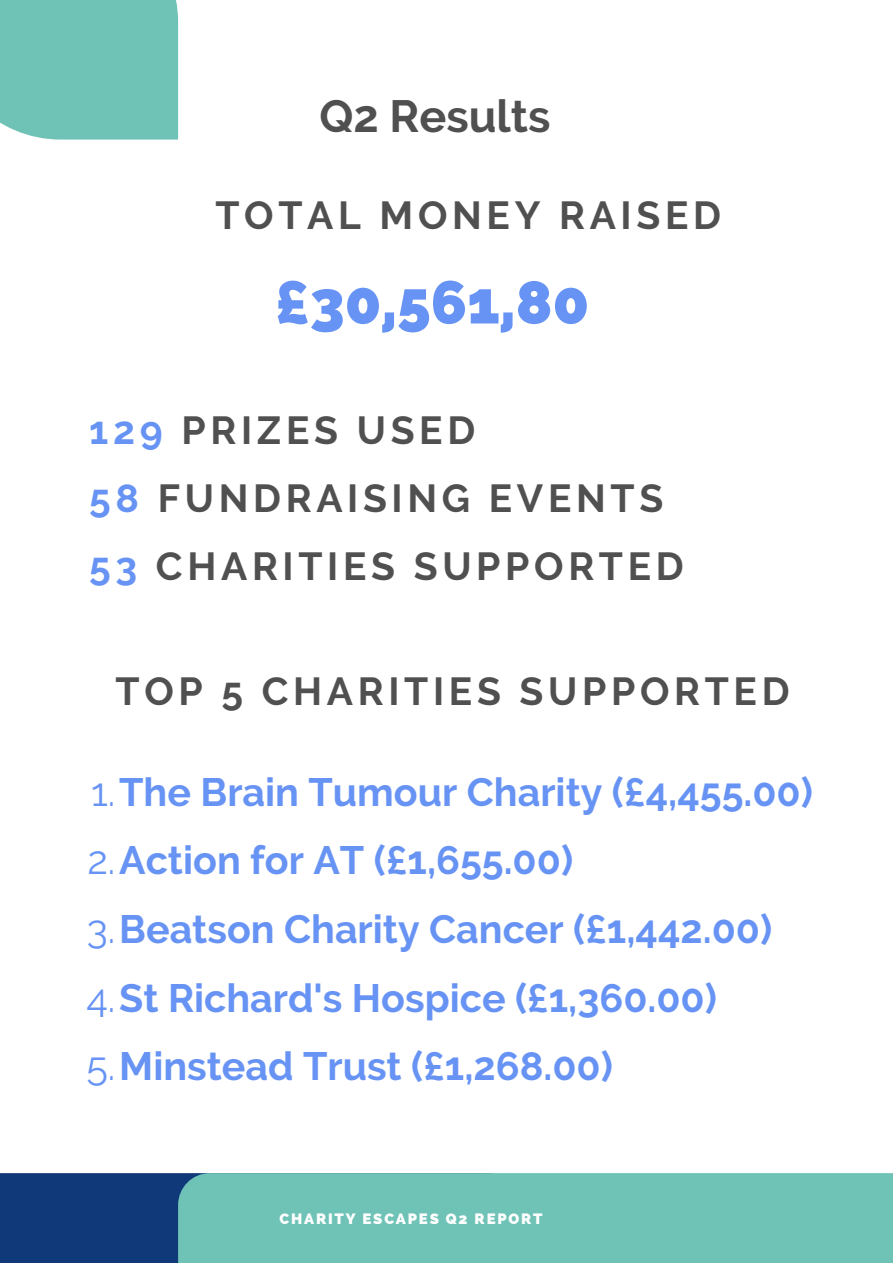
<style>
.page{position:relative;width:893px;height:1264px;background:#fff}
.page>*{position:absolute;margin:0;border:0;box-sizing:border-box;transform-origin:0 0}
.t1{font:800 60px "Raleway";color:#6793f4}
.t2{font:700 45px "Raleway";color:#505050}
.t3{font:700 39.45px/68.6px "Raleway";color:#6793f4}
.t4{font:700 39px "Raleway";letter-spacing:.12em;color:#505050}
.t5{font:800 15px "Raleway";letter-spacing:.12em;color:#fff}
.s1{color:#6793f4}
.s2{font-weight:400}
</style>
<div class="page">
<div style="left:0;top:1173px;width:178px;height:89px;background:#0f3978"></div>
<div style="left:178px;top:1173px;width:714px;height:89px;background:#6ec2b6"></div>
<div style="left:0;top:0;width:178px;height:139px;background:#6ec2b6"></div>
<p class="t2" style="left:319px;top:90px;width:232px">Q2 Results</p>
<p class="t4" style="left:215px;top:193px;width:507px">TOTAL MONEY RAISED</p>
<h1 class="t1" style="left:275px;top:267px;width:316px">£30,561,80</h1>
<p class="t4" style="left:89px;top:407px;width:387px"><span class="s1">129</span> PRIZES USED</p>
<p class="t4" style="left:89px;top:475px;width:575px"><span class="s1">58</span> FUNDRAISING EVENTS</p>
<p class="t4" style="left:89px;top:543px;width:596px"><span class="s1">53</span> CHARITIES SUPPORTED</p>
<p class="t4" style="left:116px;top:668px;width:675px">TOP 5 CHARITIES SUPPORTED</p>
<p class="t3" style="left:86px;top:757px;width:728px"><span class="s2">1.</span>The Brain Tumour Charity (£4,455.00)<br><span class="s2">2.</span>Action for AT (£1,655.00)<br><span class="s2">3.</span>Beatson Charity Cancer (£1,442.00)<br><span class="s2">4.</span>St Richard's Hospice (£1,360.00)<br><span class="s2">5.</span>Minstead Trust (£1,268.00)</p>
<p class="t5" style="left:279px;top:1209px;width:265px">CHARITY ESCAPES Q2 REPORT</p>
</div>
